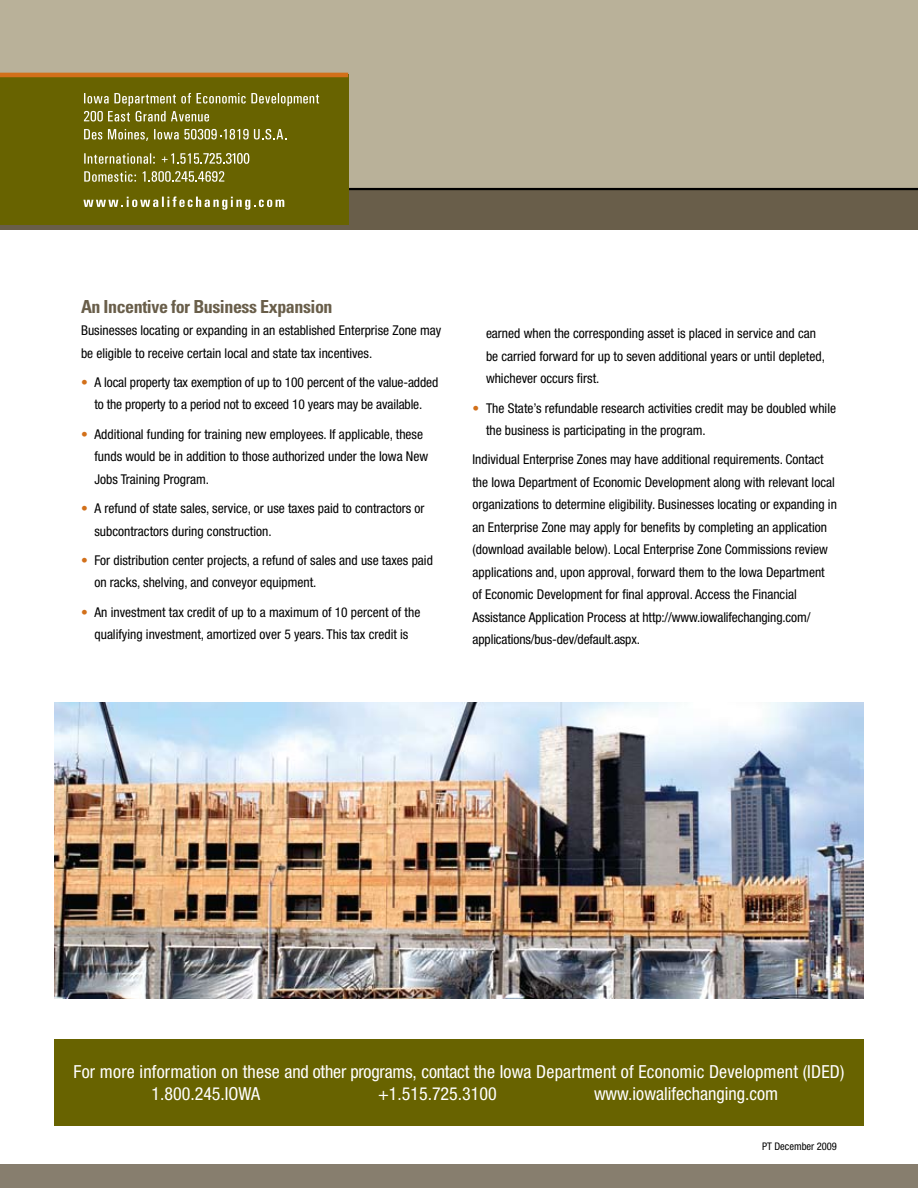
<style>
.page{position:relative;width:918px;height:1188px;background:#fff}
.page>*{position:absolute;margin:0;border:0;box-sizing:border-box;transform-origin:0 0}
.t1{font:condensed 18px/21.6px "Helvetica Neue";letter-spacing:.01em;color:#fff}
.t2{font:700 condensed 18px "Univers";letter-spacing:-.025em;color:#695e4a}
.t3{font:condensed 13.5px/22.5px "Helvetica Neue";color:#000}
.t4{font:condensed 10.5px "Helvetica Neue";color:#000}
.s1{color:#d2701a}
</style>
<div class="page">
<div style="left:0;top:0;width:918px;height:188px;background:#b9b199"></div>
<div style="left:0;top:189px;width:918px;height:41px;background:#695e4a"></div>
<hr style="left:340px;top:188px;width:578px;height:2px;background:#000">
<div style="left:0;top:1165px;width:918px;height:23px;background:#877e6e"></div>
<div style="left:0;top:74px;width:348px;height:151px;background:#686300"></div>
<hr style="left:0;top:73px;width:348px;height:4px;background:#d2701a">
<svg style="left:83px;top:196px;width:201px;height:14px"></svg>
<svg style="left:84px;top:153px;width:71px;height:11px"></svg>
<svg style="left:84px;top:171px;width:52px;height:11px"></svg>
<svg style="left:143px;top:171px;width:81px;height:11px"></svg>
<svg style="left:84px;top:93px;width:235px;height:29px"></svg>
<svg style="left:84px;top:129px;width:18px;height:11px"></svg>
<svg style="left:108px;top:129px;width:40px;height:12px"></svg>
<svg style="left:154px;top:129px;width:133px;height:11px"></svg>
<svg style="left:162px;top:153px;width:87px;height:11px"></svg>
<div style="left:54px;top:1040px;width:810px;height:86px;background:#686300"></div>
<img style="left:54px;top:702px;width:810px;height:297px">
<h1 class="t2" style="left:81px;top:295px;width:253px">An Incentive for Business Expansion</h1>
<p class="t3" style="left:81px;top:319px;width:362px">Businesses locating or expanding in an established Enterprise Zone may be eligible to receive certain local and state tax incentives.</p>
<p class="t3" style="left:81px;top:371px;width:359px;text-align:center"><span class="s1">•</span> A local property tax exemption of up to 100 percent of the value-added to the property to a period not to exceed 10 years may be available.</p>
<p class="t3" style="left:94px;top:423px;width:335px;text-indent:-14px"><span class="s1">•</span> Additional funding for training new employees. If applicable, these funds would be in addition to those authorized under the Iowa New<br>Jobs Training Program.</p>
<p class="t3" style="left:94px;top:497px;width:332px;text-indent:-14px"><span class="s1">•</span> A refund of state sales, service, or use taxes paid to contractors or subcontractors during construction.</p>
<p class="t3" style="left:94px;top:549px;width:340px;text-indent:-14px"><span class="s1">•</span> For distribution center projects, a refund of sales and use taxes paid on racks, shelving, and conveyor equipment.</p>
<p class="t3" style="left:81px;top:600px;width:341px;text-align:center"><span class="s1">•</span> An investment tax credit of up to a maximum of 10 percent of the qualifying investment, amortized over 5 years. This tax credit is</p>
<p class="t3" style="left:486px;top:322px;width:340px">earned when the corresponding asset is placed in service and can be carried forward for up to seven additional years or until depleted, whichever occurs first.</p>
<p class="t3" style="left:486px;top:397px;width:352px;text-indent:-14px"><span class="s1">•</span> The State’s refundable research activities credit may be doubled while the business is participating in the program.</p>
<p class="t3" style="left:472px;top:448px;width:366px">Individual Enterprise Zones may have additional requirements. Contact the Iowa Department of Economic Development along with relevant local organizations to determine eligibility. Businesses locating or expanding in an Enterprise Zone may apply for benefits by completing an application (download available below). Local Enterprise Zone Commissions review applications and, upon approval, forward them to the Iowa Department of Economic Development for final approval. Access the Financial Assistance Application Process at http://www.iowalifechanging.com/ applications/bus-dev/default.aspx.</p>
<h1 class="t1" style="left:152px;top:1061px;width:694px;text-indent:-78px">For more information on these and other programs, contact the Iowa Department of Economic Development (IDED)<br>1.800.245.IOWA</h1>
<h1 class="t1" style="left:378px;top:1082px;width:120px">+1.515.725.3100</h1>
<h1 class="t1" style="left:594px;top:1082px;width:186px">www.iowalifechanging.com</h1>
<p class="t4" style="left:762px;top:1140px;width:76px">PT December 2009</p>
</div>
